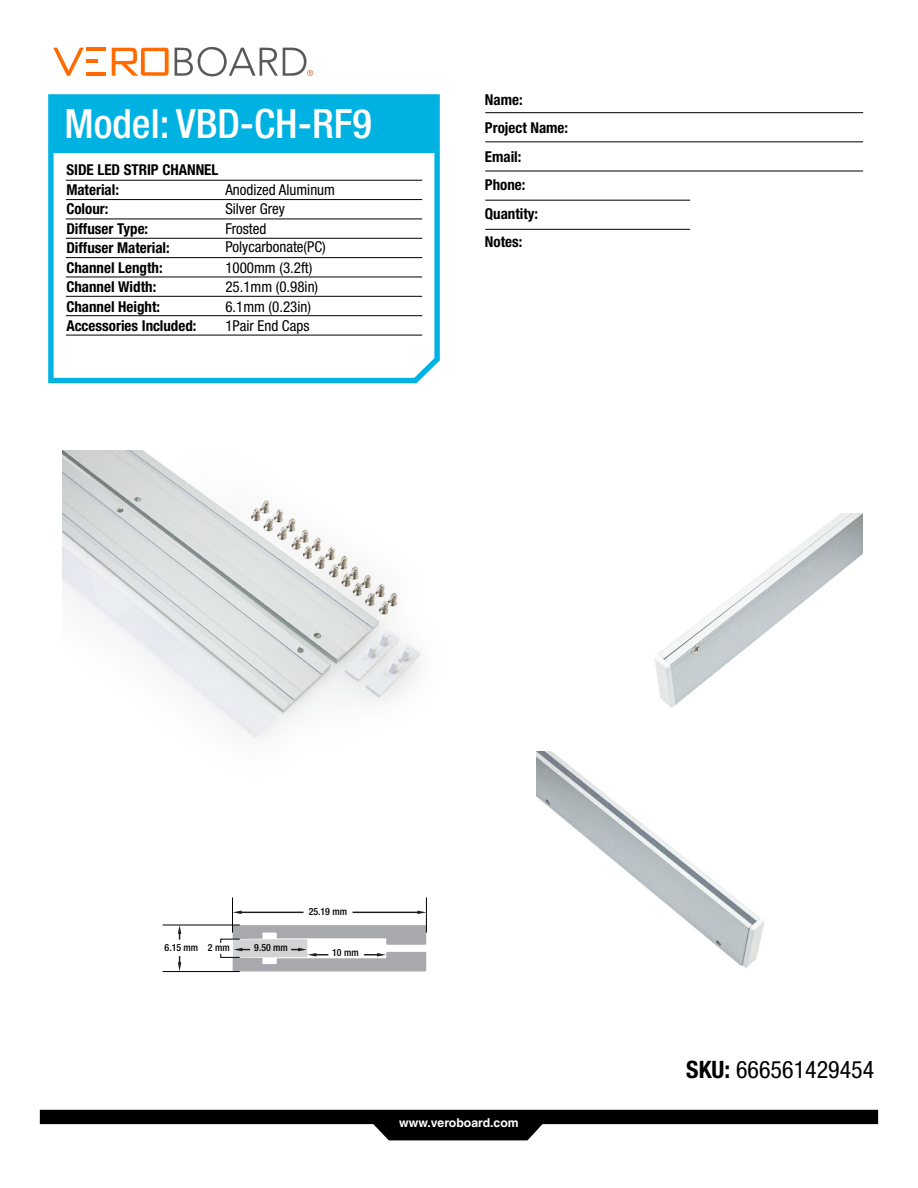
<style>
.page{position:relative;width:918px;height:1188px;background:#fff}
.page>*{position:absolute;margin:0;border:0;box-sizing:border-box;transform-origin:0 0}
.t1{font:500 condensed 40.5px "Helvetica Neue LT Std";color:#fff}
.t2{font:condensed 24px "Helvetica Neue LT Std";color:#000}
.t3{font:700 condensed 15px/28.5px "Helvetica Neue LT Std";color:#000}
.t4{font:condensed 15px "Helvetica Neue LT Std";color:#000}
.t5{font:700 12.3px "Helvetica CE";color:#fff}
.t6{font:500 condensed 9.9px "Helvetica Neue LT Std";color:#000}
.s1{font-weight:700}
</style>
<div class="page">
<svg style="left:40px;top:1110px;width:838px;height:30px"></svg>
<hr style="left:86px;top:48px;width:20px;height:3px;background:#ff6b00">
<svg style="left:112px;top:48px;width:57px;height:28px"></svg>
<svg style="left:175px;top:47px;width:138px;height:30px"></svg>
<hr style="left:86px;top:72px;width:20px;height:4px;background:#ff6b00">
<svg style="left:53px;top:47px;width:45px;height:29px"></svg>
<div style="left:48px;top:94px;width:392px;height:289px;background:#00b2e2"></div>
<svg style="left:54px;top:153px;width:380px;height:225px"></svg>
<hr style="left:66px;top:180px;width:356px;height:1px;background:#000">
<hr style="left:66px;top:199px;width:356px;height:1px;background:#000">
<hr style="left:66px;top:219px;width:356px;height:1px;background:#000">
<hr style="left:66px;top:238px;width:356px;height:1px;background:#000">
<hr style="left:66px;top:257px;width:356px;height:1px;background:#000">
<hr style="left:66px;top:277px;width:356px;height:1px;background:#000">
<hr style="left:66px;top:296px;width:356px;height:1px;background:#000">
<hr style="left:66px;top:315px;width:356px;height:1px;background:#000">
<hr style="left:66px;top:335px;width:356px;height:1px;background:#000">
<img style="left:537px;top:752px;width:228px;height:216px">
<img style="left:63px;top:450px;width:358px;height:291px">
<hr style="left:485px;top:112px;width:378px;height:1px;background:#000">
<hr style="left:485px;top:142px;width:378px;height:1px;background:#000">
<hr style="left:485px;top:171px;width:378px;height:1px;background:#000">
<hr style="left:485px;top:200px;width:205px;height:1px;background:#000">
<hr style="left:485px;top:229px;width:205px;height:1px;background:#000">
<svg style="left:353px;top:911px;width:73px;height:3px"></svg>
<svg style="left:233px;top:911px;width:70px;height:3px"></svg>
<svg style="left:178px;top:926px;width:3px;height:14px"></svg>
<svg style="left:178px;top:956px;width:3px;height:15px"></svg>
<hr style="left:163px;top:971px;width:77px;height:1px;background:#000">
<hr style="left:163px;top:925px;width:77px;height:1px;background:#000">
<hr style="left:232px;top:898px;width:1px;height:35px;background:#000">
<hr style="left:426px;top:898px;width:1px;height:35px;background:#000">
<svg style="left:221px;top:925px;width:205px;height:47px"></svg>
<img style="left:554px;top:513px;width:309px;height:315px">
<h1 class="t1" style="left:64px;top:99px;width:309px">Model: VBD-CH-RF9</h1>
<p class="t3" style="left:66px;top:160px;width:154px;line-height:19.5px">SIDE LED STRIP CHANNEL<br>Material:</p>
<p class="t4" style="left:225px;top:181px;width:111px">Anodized Aluminum</p>
<p class="t3" style="left:66px;top:194px;width:44px">Colour:</p>
<p class="t4" style="left:225px;top:200px;width:61px">Silver Grey</p>
<p class="t3" style="left:66px;top:214px;width:83px">Diffuser Type:</p>
<p class="t4" style="left:225px;top:220px;width:43px">Frosted</p>
<p class="t3" style="left:66px;top:233px;width:105px">Diffuser Material:</p>
<p class="t4" style="left:225px;top:238px;width:102px">Polycarbonate(PC)</p>
<p class="t3" style="left:66px;top:253px;width:98px">Channel Length:</p>
<p class="t4" style="left:225px;top:259px;width:89px">1000mm (3.2ft)</p>
<p class="t3" style="left:66px;top:272px;width:91px">Channel Width:</p>
<p class="t4" style="left:225px;top:278px;width:94px">25.1mm (0.98in)</p>
<p class="t3" style="left:66px;top:292px;width:95px">Channel Height:</p>
<p class="t4" style="left:225px;top:298px;width:87px">6.1mm (0.23in)</p>
<p class="t3" style="left:66px;top:311px;width:132px">Accessories Included:</p>
<p class="t4" style="left:225px;top:317px;width:86px">1Pair End Caps</p>
<p class="t3" style="left:485px;top:85px;width:85px">Name:<br>Project Name:<br>Email:<br>Phone:<br>Quantity:<br>Notes:</p>
<p class="t6" style="left:165px;top:942px;width:67px">6.15 mm 2 mm</p>
<p class="t6" style="left:254px;top:942px;width:35px">9.50 mm</p>
<p class="t6" style="left:309px;top:905px;width:40px">25.19 mm</p>
<p class="t6" style="left:332px;top:947px;width:28px">10 mm</p>
<p class="t5" style="left:399px;top:1115px;width:121px">www.veroboard.com</p>
<h2 class="t2" style="left:686px;top:1055px;width:190px"><span class="s1">SKU:</span> 666561429454</h2>
</div>
